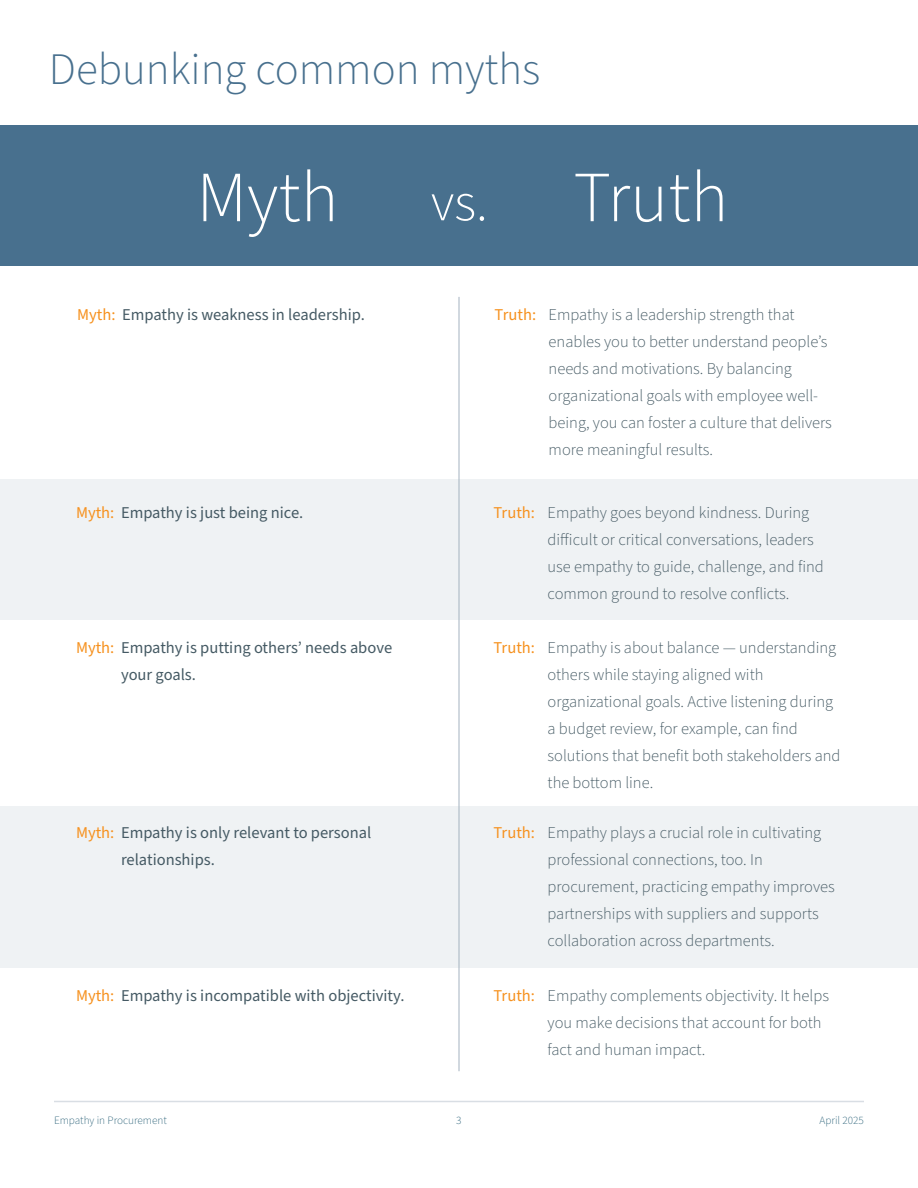
<style>
.page{position:relative;width:918px;height:1188px;background:#fff}
.page>*{position:absolute;margin:0;border:0;box-sizing:border-box;transform-origin:0 0}
.Medium_page_title{font:300 72px "Source Sans Pro";color:#fff}
.Medium_page_title-2{font:300 54px "Source Sans Pro";color:#fff}
.Medium_page_title-3{font:300 45px "Source Sans Pro";color:#48708e}
.t1{font:300 16.5px/27px "Source Sans Pro";color:#455a64}
.t2{font:16.5px/27px "Source Sans Pro";color:#455a64}
.t3{font:300 11.25px "Source Sans Pro";color:#376b80}
.s1{color:#f6911e}
.s2{font-weight:400;color:#f6911e}
</style>
<div class="page">
<hr style="left:54px;top:1101px;width:810px;height:1px;background:#d9dee4">
<div style="left:0;top:479px;width:918px;height:141px;background:#eff2f4"></div>
<div style="left:0;top:806px;width:918px;height:162px;background:#eff2f4"></div>
<div style="left:0;top:125px;width:918px;height:141px;background:#48708e"></div>
<hr style="left:459px;top:297px;width:1px;height:774px;background:#a4b3c0">
<p class="Medium_page_title-3" style="left:49px;top:39px;width:493px">Debunking common myths</p>
<p class="Medium_page_title" style="left:196px;top:149px;width:144px">Myth</p>
<p class="Medium_page_title-2" style="left:431px;top:166px;width:58px">vs.</p>
<p class="Medium_page_title" style="left:573px;top:149px;width:157px">Truth</p>
<p class="t2" style="left:77px;top:302px;width:289px"><span class="s1">Myth:</span> Empathy is weakness in leadership.</p>
<p class="t2" style="left:76px;top:499px;width:229px"><span class="s1">Myth:</span> Empathy is just being nice.</p>
<p class="t2" style="left:121px;top:635px;width:273px;text-indent:-45px"><span class="s1">Myth:</span> Empathy is putting others’ needs above your goals.</p>
<p class="t2" style="left:121px;top:820px;width:252px;text-indent:-45px"><span class="s1">Myth:</span> Empathy is only relevant to personal relationships.</p>
<p class="t2" style="left:76px;top:983px;width:330px"><span class="s1">Myth:</span> Empathy is incompatible with objectivity.</p>
<p class="t1" style="left:549px;top:302px;width:285px;text-indent:-54px"><span class="s2">Truth:</span> Empathy is a leadership strength that enables you to better understand people’s needs and motivations. By balancing organizational goals with employee well&shy;being, you can foster a culture that delivers more meaningful results.</p>
<p class="t1" style="left:548px;top:499px;width:278px;text-indent:-54px"><span class="s2">Truth:</span> Empathy goes beyond kindness. During difficult or critical conversations, leaders use empathy to guide, challenge, and find common ground to resolve conflicts.</p>
<p class="t1" style="left:548px;top:635px;width:295px;text-indent:-54px"><span class="s2">Truth:</span> Empathy is about balance — understanding others while staying aligned with organizational goals. Active listening during a budget review, for example, can find solutions that benefit both stakeholders and the bottom line.</p>
<p class="t1" style="left:548px;top:820px;width:289px;text-indent:-54px"><span class="s2">Truth:</span> Empathy plays a crucial role in cultivating professional connections, too. In procurement, practicing empathy improves partnerships with suppliers and supports collaboration across departments.</p>
<p class="t1" style="left:548px;top:983px;width:283px;text-indent:-54px"><span class="s2">Truth:</span> Empathy complements objectivity. It helps you make decisions that account for both fact and human impact.</p>
<p class="t3" style="left:54px;top:1113px;width:114px">Empathy in Procurement</p>
<p class="t3" style="left:456px;top:1113px;width:7px">3</p>
<p class="t3" style="left:820px;top:1113px;width:46px">April 2025</p>
</div>
